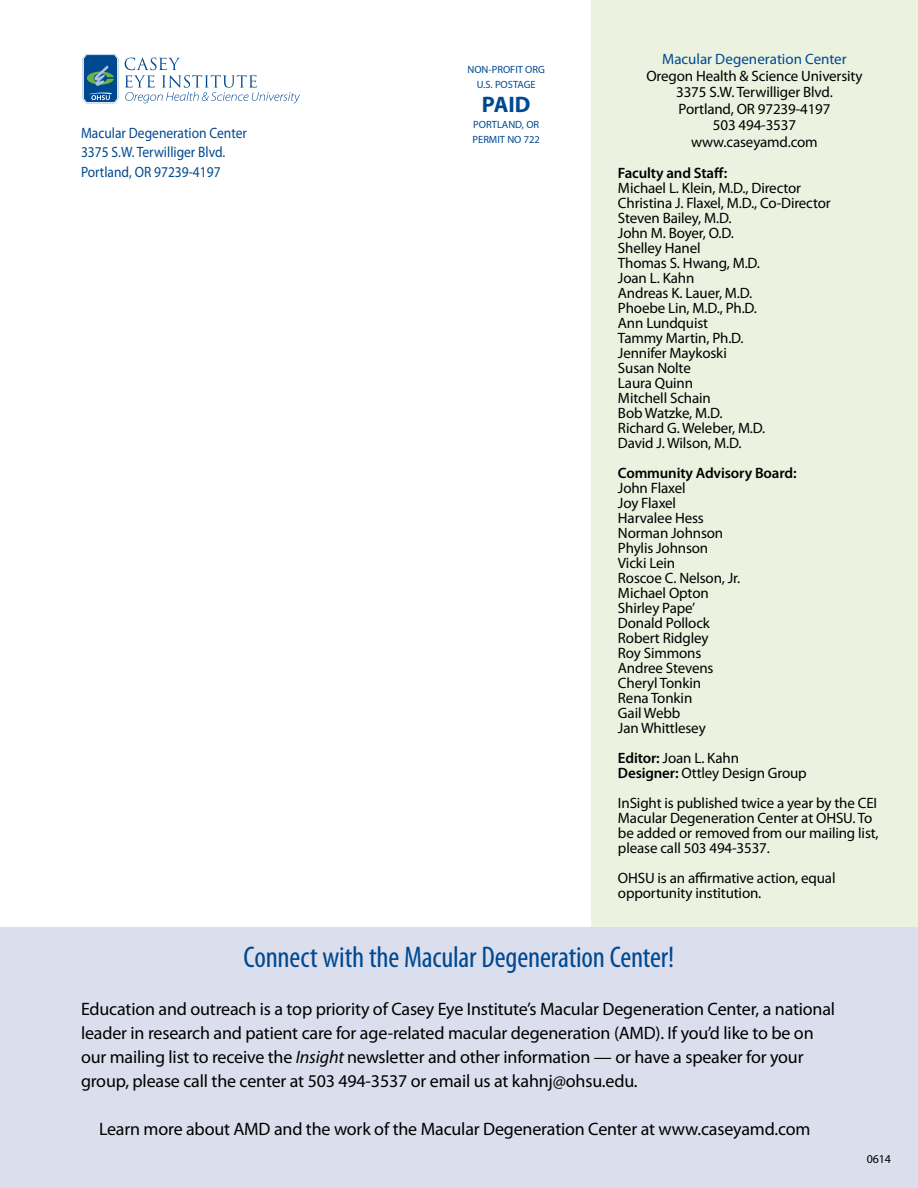
<style>
.page{position:relative;width:918px;height:1188px;background:#fff}
.page>*{position:absolute;margin:0;border:0;box-sizing:border-box;transform-origin:0 0}
.t1{font:condensed 30px "Myriad Pro";letter-spacing:-.005em;color:#004990}
.t2{font:700 22.5px "Myriad Pro";color:#004990}
.t3{font:18px/24px "Myriad Pro";letter-spacing:-.01em;color:#000}
.t4{font:15px/15px "Myriad Pro";letter-spacing:-.01em;color:#000}
.t5{font:15px/19.5px "Myriad Pro";color:#004990;scale:.9 1}
.t6{font:600 15px "Myriad Pro";letter-spacing:-.01em;color:#000}
.t7{font:15px "Myriad Pro";color:#004990}
.t8{font:12px "Myriad Pro";color:#000}
.t9{font:10.5px/15px "Myriad Pro";color:#004990;text-align:center}
.s1{font-weight:600}
.s2{font-style:italic}
</style>
<div class="page">
<div style="left:591px;top:0;width:327px;height:1188px;background:#ebf2df"></div>
<svg style="left:83px;top:54px;width:35px;height:49px;background:#33709b"></svg>
<svg style="left:125px;top:58px;width:175px;height:46px"></svg>
<div style="left:0;top:928px;width:918px;height:260px;background:#dbdeed"></div>
<p class="t5" style="left:81px;top:123px;width:186px">Macular Degeneration Center<br>3375 S.W. Terwilliger Blvd.<br>Portland, OR 97239-4197</p>
<p class="t9" style="left:467px;top:61px;width:79px">NON-PROFIT ORG<br>U.S. POSTAGE</p>
<h2 class="t2" style="left:482px;top:89px;width:50px">PAID</h2>
<p class="t9" style="left:473px;top:117px;width:69px;text-align:left">PORTLAND, OR<br>PERMIT NO 722</p>
<p class="t7" style="left:662px;top:50px;width:186px">Macular Degeneration Center</p>
<p class="t4" style="left:646px;top:67px;width:218px;line-height:16.5px;text-align:center">Oregon Health &amp; Science University<br>3375 S.W. Terwilliger Blvd.<br>Portland, OR 97239-4197<br>503 494-3537<br>www.caseyamd.com</p>
<p class="t6" style="left:618px;top:164px;width:111px">Faculty and Staff:</p>
<p class="t4" style="left:618px;top:180px;width:214px">Michael L. Klein, M.D., Director<br>Christina J. Flaxel, M.D., Co-Director<br>Steven Bailey, M.D.<br>John M. Boyer, O.D.<br>Shelley Hanel<br>Thomas S. Hwang, M.D.<br>Joan L. Kahn<br>Andreas K. Lauer, M.D.<br>Phoebe Lin, M.D., Ph.D.<br>Ann Lundquist<br>Tammy Martin, Ph.D.<br>Jennifer Maykoski<br>Susan Nolte<br>Laura Quinn<br>Mitchell Schain<br>Bob Watzke, M.D.<br>Richard G. Weleber, M.D.<br>David J. Wilson, M.D.</p>
<p class="t6" style="left:618px;top:464px;width:180px">Community Advisory Board:</p>
<p class="t4" style="left:618px;top:480px;width:124px">John Flaxel<br>Joy Flaxel<br>Harvalee Hess<br>Norman Johnson<br>Phylis Johnson<br>Vicki Lein<br>Roscoe C. Nelson, Jr.<br>Michael Opton<br>Shirley Pape’<br>Donald Pollock<br>Robert Ridgley<br>Roy Simmons<br>Andree Stevens<br>Cheryl Tonkin<br>Rena Tonkin<br>Gail Webb<br>Jan Whittlesey</p>
<p class="t4" style="left:618px;top:750px;width:190px"><span class="s1">Editor:</span> Joan L. Kahn<br><span class="s1">Designer:</span> Ottley Design Group</p>
<p class="t4" style="left:618px;top:795px;width:262px">InSight is published twice a year by the CEI Macular Degeneration Center at OHSU. To be added or removed from our mailing list, please call 503 494-3537.</p>
<p class="t4" style="left:618px;top:870px;width:219px">OHSU is an affirmative action, equal opportunity institution.</p>
<h1 class="t1" style="left:244px;top:939px;width:432px">Connect with the Macular Degeneration Center!</h1>
<p class="t3" style="left:81px;top:996px;width:756px">Education and outreach is a top priority of Casey Eye Institute’s Macular Degeneration Center, a national leader in research and patient care for age-related macular degeneration (AMD). If you’d like to be on our mailing list to receive the <span class="s2">Insight</span> newsletter and other information — or have a speaker for your group, please call the center at 503 494-3537 or email us at kahnj@ohsu.edu.</p>
<p class="t3" style="left:99px;top:1116px;width:713px">Learn more about AMD and the work of the Macular Degeneration Center at www.caseyamd.com</p>
<p class="t8" style="left:867px;top:1151px;width:26px">0614</p>
</div>
